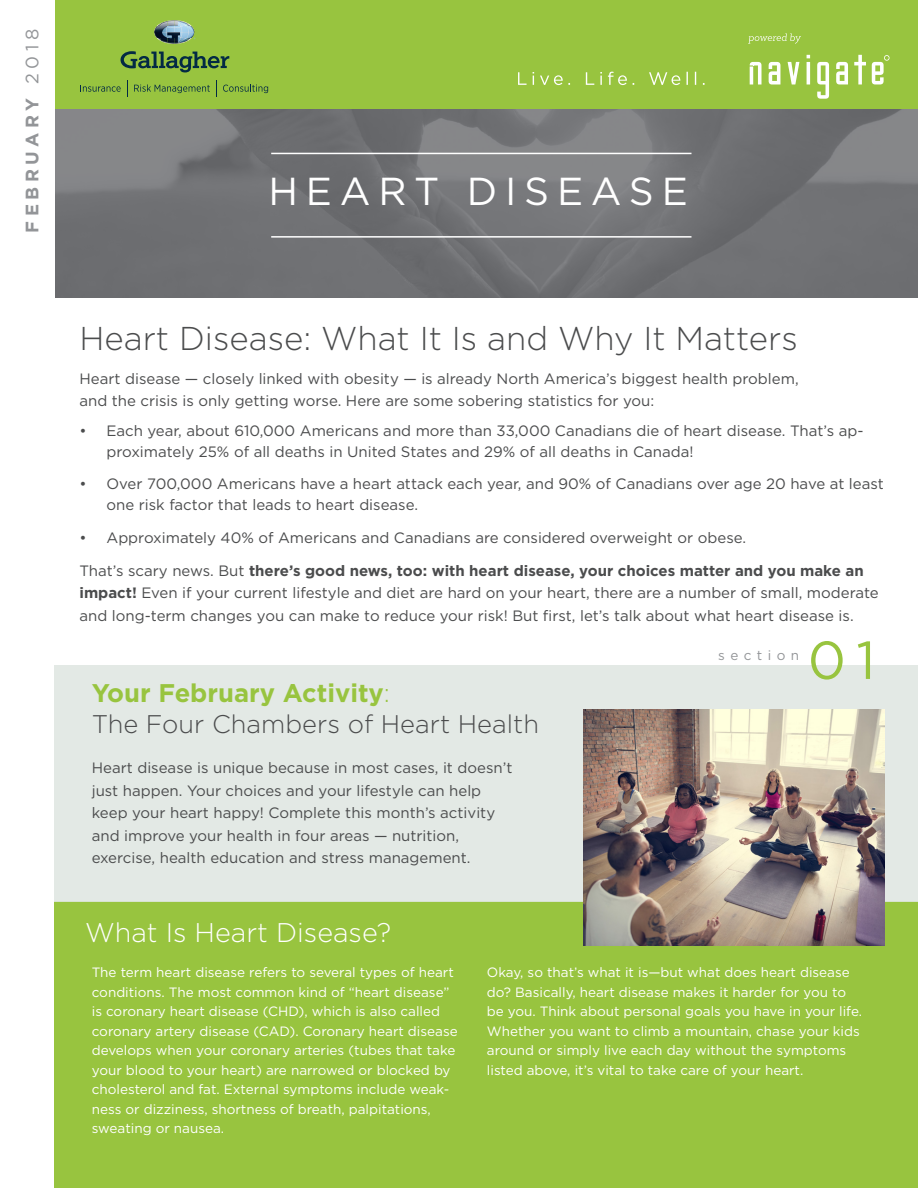
<style>
.page{position:relative;width:918px;height:1188px;background:#fff}
.page>*{position:absolute;margin:0;border:0;box-sizing:border-box;transform-origin:0 0}
.t1{font:53.25px "Gotham";color:#98c43f}
.t2{font:39px "Gotham";letter-spacing:.2em;color:#fff}
.t3{font:300 33px "Gotham";color:#4b4c4d}
.t4{font:300 27px "Gotham";color:#fff}
.t5{font:300 25.5px/30.6px "Gotham";color:#4b4c4d}
.t6{font:700 18px "Gotham";letter-spacing:.25em;color:#939598}
.t7{font:15px/22.5px "Gotham";color:#4b4c4d}
.t8{font:13.5px/19.5px "Gotham";color:#fff}
.t9{font:13.5px "Gotham";letter-spacing:.4em;color:#939598}
.s1{font-weight:400}
.s2{font-weight:700}
.s3{font-weight:700;color:#98c43f}
.s4{color:#98c43f}
</style>
<div class="page">
<div style="left:54px;top:902px;width:864px;height:286px;background:#98c43f"></div>
<svg style="left:55px;top:109px;width:863px;height:188px;background:#737477"></svg>
<div style="left:54px;top:666px;width:864px;height:236px;background:#e0e7e2"></div>
<hr style="left:271px;top:153px;width:421px;height:1px;background:#fff">
<hr style="left:271px;top:236px;width:421px;height:2px;background:#fff">
<img style="left:583px;top:710px;width:301px;height:236px">
<div style="left:55px;top:0;width:863px;height:109px;background:#98c43f"></div>
<svg style="left:121px;top:51px;width:108px;height:21px"></svg>
<svg style="left:154px;top:20px;width:41px;height:24px"></svg>
<svg style="left:80px;top:85px;width:41px;height:7px"></svg>
<svg style="left:134px;top:84px;width:76px;height:9px"></svg>
<svg style="left:223px;top:84px;width:45px;height:9px"></svg>
<svg style="left:216px;top:80px;width:1px;height:17px"></svg>
<svg style="left:127px;top:80px;width:1px;height:17px"></svg>
<svg style="left:854px;top:55px;width:12px;height:29px"></svg>
<svg style="left:769px;top:62px;width:11px;height:23px"></svg>
<svg style="left:836px;top:62px;width:12px;height:22px"></svg>
<svg style="left:817px;top:62px;width:12px;height:37px"></svg>
<svg style="left:788px;top:62px;width:11px;height:22px"></svg>
<hr style="left:807px;top:62px;width:3px;height:22px;background:#fff">
<svg style="left:750px;top:62px;width:12px;height:23px"></svg>
<svg style="left:872px;top:55px;width:18px;height:29px"></svg>
<svg style="left:748px;top:33px;width:53px;height:11px"></svg>
<svg style="left:518px;top:72px;width:187px;height:13px"></svg>
<p class="t6" style="left:22px;top:233px;width:205px;rotate:-90deg">FEBRUARY <span class="s1">2018</span></p>
<p class="t2" style="left:269px;top:167px;width:421px">HEART DISEASE</p>
<p class="t3" style="left:80px;top:320px;width:720px">Heart Disease: What It Is and Why It Matters</p>
<p class="t7" style="left:80px;top:367px;width:721px">Heart disease — closely linked with obesity — is already North America’s biggest health problem, and the crisis is only getting worse. Here are some sobering statistics for you:</p>
<p class="t7" style="left:106px;top:420px;width:759px;line-height:21px;text-indent:-27px">• Each year, about 610,000 Americans and more than 33,000 Canadians die of heart disease. That’s ap&shy;proximately 25% of all deaths in United States and 29% of all deaths in Canada!</p>
<p class="t7" style="left:106px;top:473px;width:779px;line-height:21px;text-indent:-27px">• Over 700,000 Americans have a heart attack each year, and 90% of Canadians over age 20 have at least one risk factor that leads to heart disease.</p>
<p class="t7" style="left:80px;top:526px;width:668px">• Approximately 40% of Americans and Canadians are considered overweight or obese.</p>
<p class="t7" style="left:80px;top:559px;width:801px">That’s scary news. But <span class="s2">there’s good news, too: with heart disease, your choices matter and you make an impact!</span> Even if your current lifestyle and diet are hard on your heart, there are a number of small, moderate and long-term changes you can make to reduce your risk! But first, let’s talk about what heart disease is.</p>
<p class="t5" style="left:92px;top:677px;width:449px"><span class="s3">Your February Activity</span><span class="s4">:<br></span>The Four Chambers of Heart Health</p>
<p class="t7" style="left:92px;top:757px;width:422px">Heart disease is unique because in most cases, it doesn’t just happen. Your choices and your lifestyle can help keep your heart happy! Complete this month’s activity and improve your health in four areas — nutrition, exercise, health education and stress management.</p>
<p class="t4" style="left:85px;top:918px;width:308px">What Is Heart Disease?</p>
<p class="t9" style="left:718px;top:647px;width:82px">section</p>
<p class="t1" style="left:808px;top:626px;width:69px">01</p>
<p class="t8" style="left:92px;top:963px;width:367px">The term heart disease refers to several types of heart conditions. The most common kind of “heart disease” is coronary heart disease (CHD), which is also called coronary artery disease (CAD). Coronary heart disease develops when your coronary arteries (tubes that take your blood to your heart) are narrowed or blocked by cholesterol and fat. External symptoms include weak&shy;ness or dizziness, shortness of breath, palpitations, sweating or nausea.</p>
<p class="t8" style="left:487px;top:963px;width:377px">Okay, so that’s what it is—but what does heart disease do? Basically, heart disease makes it harder for you to be you. Think about personal goals you have in your life.<br>Whether you want to climb a mountain, chase your kids around or simply live each day without the symptoms listed above, it’s vital to take care of your heart.</p>
</div>
